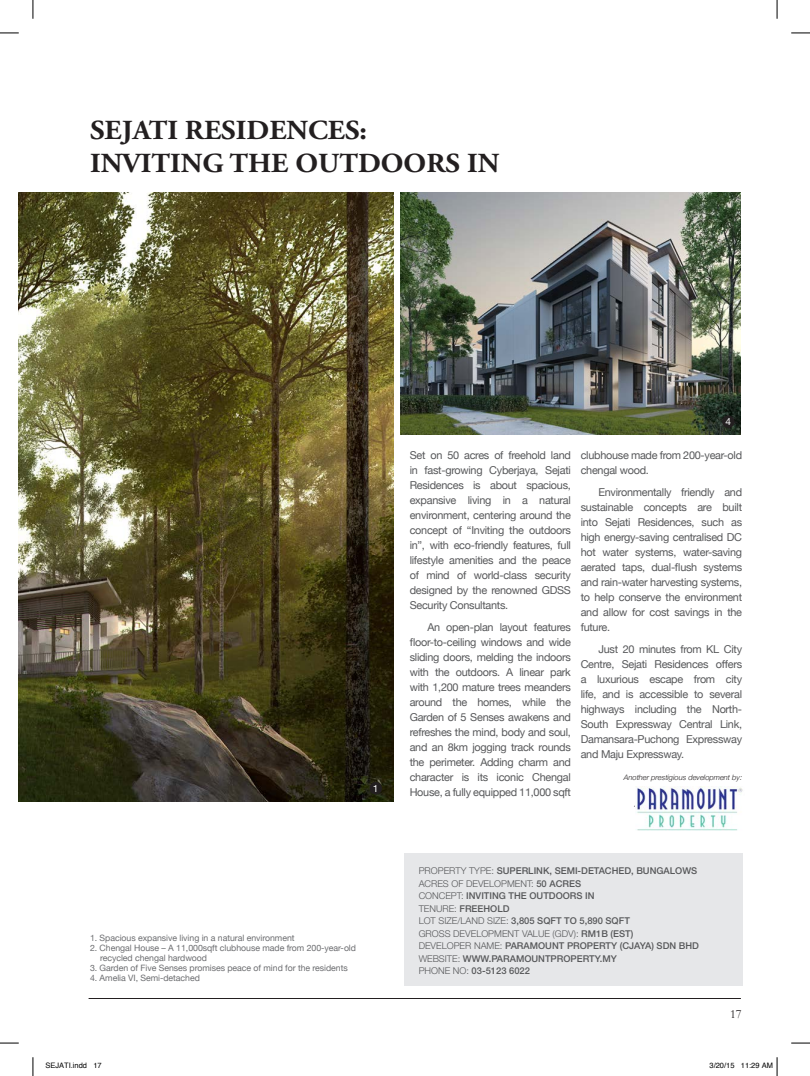
<style>
.page{position:relative;width:810px;height:1076px;background:#fff}
.page>*{position:absolute;margin:0;border:0;box-sizing:border-box;transform-origin:0 0}
.t1{font:700 27.5px/32.5px "Adobe Garamond Pro";color:#231f20;scale:1.05 1}
.t2{font:12.5px "Garamond";color:#231f20}
.t3{font:10.88px/15px "Helvetica Neue";letter-spacing:-.025em;color:#57585a;text-align:justify}
.t4{font:10px "Helvetica Neue";color:#fff}
.t5{font:500 9.38px/12.5px "Helvetica Neue LT Std";color:#57585a}
.t6{font:8.75px/10px "Helvetica Neue";letter-spacing:-.005em;color:#6c6d70}
.t7{font:italic 300 7.5px "Helvetica Neue";color:#231f20}
.t8{font:7.5px "Helvetica";color:#000}
.s1{font-weight:300}
</style>
<div class="page">
<hr style="left:89px;top:998px;width:652px;height:1px;background:#231f20">
<img style="left:19px;top:192px;width:375px;height:609px">
<img style="left:401px;top:192px;width:340px;height:242px">
<div style="left:404px;top:853px;width:338px;height:132px;background:#e6e7e9"></div>
<img style="left:636px;top:786px;width:107px;height:45px">
<div style="left:369px;top:782px;width:13px;height:12px;background:#231f20;border-radius:50%"></div>
<div style="left:722px;top:415px;width:12px;height:13px;background:#231f20;border-radius:50%"></div>
<svg style="left:0;top:32px;width:19px;height:2px"></svg>
<svg style="left:791px;top:32px;width:19px;height:2px"></svg>
<svg style="left:0;top:1042px;width:19px;height:2px"></svg>
<svg style="left:791px;top:1042px;width:19px;height:2px"></svg>
<svg style="left:32px;top:0;width:2px;height:19px"></svg>
<svg style="left:32px;top:1057px;width:2px;height:19px"></svg>
<svg style="left:776px;top:0;width:2px;height:19px"></svg>
<svg style="left:776px;top:1057px;width:2px;height:19px"></svg>
<h1 class="t1" style="left:90px;top:115px;width:391px">SEJATI RESIDENCES:<br>INVITING THE OUTDOORS IN</h1>
<p class="t4" style="left:373px;top:781px;width:7px">1</p>
<p class="t4" style="left:725px;top:414px;width:7px">4</p>
<p class="t3" style="left:410px;top:448px;width:163px">Set on 50 acres of freehold land in fast-growing Cyberjaya, Sejati Residences is about spacious, expansive living in a natural environment, centering around the concept of “Inviting the outdoors in”, with eco-friendly features, full lifestyle amenities and the peace of mind of world-class security designed by the renowned GDSS Security Consultants.</p>
<p class="t3" style="left:410px;top:620px;width:163px;text-indent:18px">An open-plan layout features floor-to-ceiling windows and wide sliding doors, melding the indoors with the outdoors. A linear park with 1,200 mature trees meanders around the homes, while the Garden of 5 Senses awakens and refreshes the mind, body and soul, and an 8km jogging track rounds the perimeter. Adding charm and character is its iconic Chengal House, a fully equipped 11,000 sqft</p>
<p class="t3" style="left:581px;top:448px;width:163px">clubhouse made from 200-year-old chengal wood.</p>
<p class="t3" style="left:581px;top:485px;width:163px;text-indent:18px">Environmentally friendly and sustainable concepts are built into Sejati Residences, such as high energy-saving centralised DC hot water systems, water-saving aerated taps, dual-flush systems and rain-water harvesting systems, to help conserve the environment and allow for cost savings in the future.</p>
<p class="t3" style="left:581px;top:642px;width:163px;text-indent:18px">Just 20 minutes from KL City Centre, Sejati Residences offers a luxurious escape from city life, and is accessible to several highways including the North-South Expressway Central Link, Damansara-Puchong Expressway and Maju Expressway.</p>
<p class="t7" style="left:624px;top:771px;width:120px">Another prestigious development by:</p>
<p class="t6" style="left:90px;top:933px;width:206px">1. Spacious expansive living in a natural environment</p>
<p class="t6" style="left:100px;top:943px;width:257px;text-indent:-10px">2. Chengal House – A 11,000sqft clubhouse made from 200-year-old recycled chengal hardwood</p>
<p class="t6" style="left:90px;top:963px;width:259px">3. Garden of Five Senses promises peace of mind for the residents</p>
<p class="t6" style="left:90px;top:973px;width:111px">4. Amelia VI, Semi-detached</p>
<p class="t5" style="left:419px;top:864px;width:282px"><span class="s1">PROPERTY TYPE:</span> SUPERLINK, SEMI-DETACHED, BUNGALOWS <span class="s1">ACRES OF DEVELOPMENT:</span> 50 ACRES<br><span class="s1">CONCEPT:</span> INVITING THE OUTDOORS IN<br><span class="s1">TENURE:</span> FREEHOLD<br><span class="s1">LOT SIZE/LAND SIZE:</span> 3,805 SQFT TO 5,890 SQFT<br><span class="s1">GROSS DEVELOPMENT VALUE (GDV):</span> RM1B (EST)<br><span class="s1">DEVELOPER NAME:</span> PARAMOUNT PROPERTY (CJAYA) SDN BHD <span class="s1">WEBSITE:</span> WWW.PARAMOUNTPROPERTY.MY<br><span class="s1">PHONE NO:</span> 03-5123 6022</p>
<p class="t2" style="left:730px;top:1006px;width:13px">17</p>
<p class="t8" style="left:45px;top:1060px;width:58px">SEJATI.indd 17</p>
<p class="t8" style="left:710px;top:1060px;width:65px">3/20/15 11:29 AM</p>
</div>
